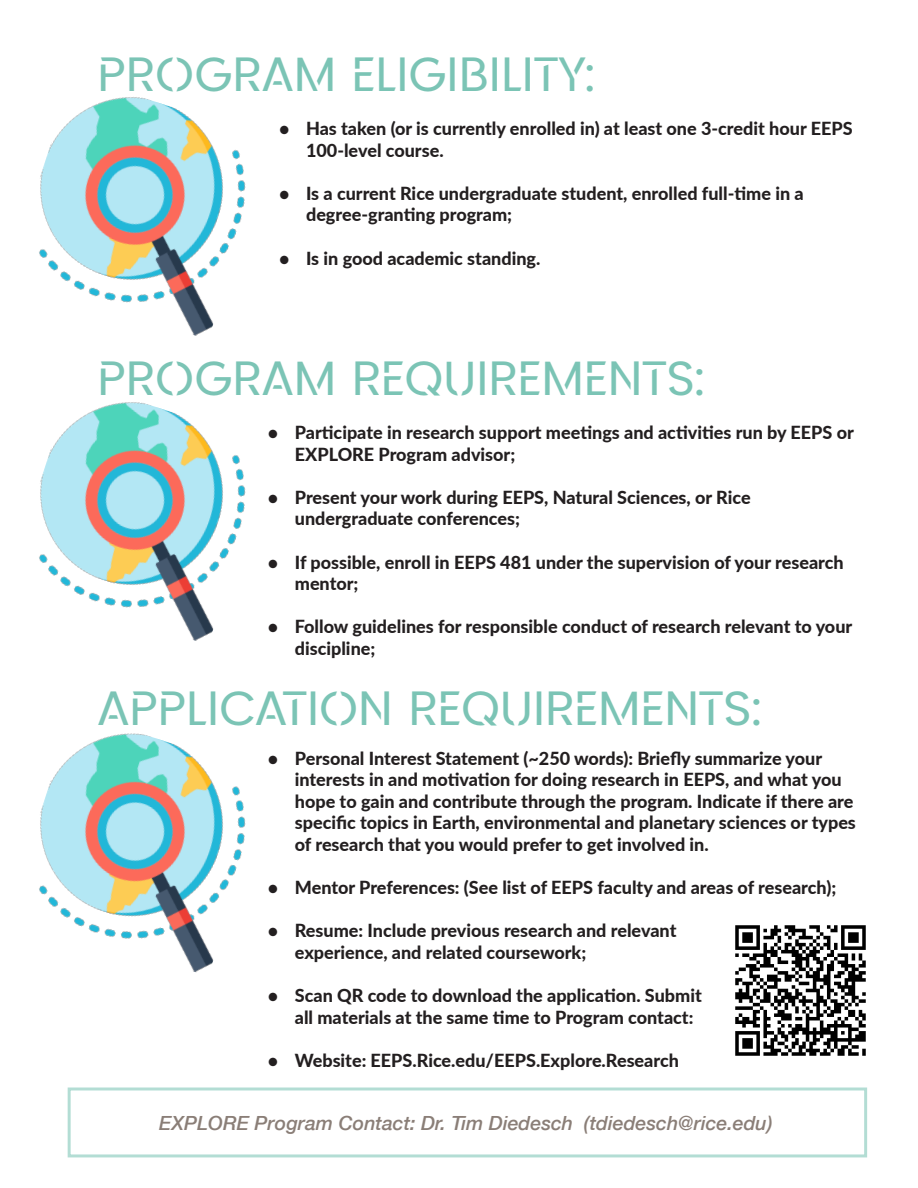
<style>
.page{position:relative;width:918px;height:1188px;background:#fff}
.page>*{position:absolute;margin:0;border:0;box-sizing:border-box;transform-origin:0 0}
.t1{font:48px "Kerox Non Commercial";color:#7bc4b5}
.t2{font:italic 500 19.5px "Helvetica Neue";color:#8a7e77}
.t3{font:800 18px/21.6px "Lato";color:#231f20}
</style>
<div class="page">
<img style="left:39px;top:97px;width:207px;height:239px">
<img style="left:39px;top:402px;width:207px;height:239px">
<img style="left:39px;top:733px;width:207px;height:240px">
<div style="left:68px;top:1088px;width:799px;height:69px;border:3px solid #7bc4b5"></div>
<img style="left:735px;top:925px;width:131px;height:131px">
<p class="t1" style="left:98px;top:45px;width:499px">PROGRAM ELIGIBILITY:</p>
<p class="t3" style="left:306px;top:117px;width:548px;text-indent:-27px">• Has taken (or is currently enrolled in) at least one 3-credit hour EEPS<br>100-level course.</p>
<p class="t3" style="left:306px;top:182px;width:499px;text-indent:-27px">• Is a current Rice undergraduate student, enrolled full-time in a degree-granting program;</p>
<p class="t3" style="left:279px;top:247px;width:263px">• Is in good academic standing.</p>
<p class="t1" style="left:98px;top:349px;width:609px">PROGRAM REQUIREMENTS:</p>
<p class="t3" style="left:295px;top:421px;width:561px;text-indent:-27px">• Participate in research support meetings and activities run by EEPS or<br>EXPLORE Program advisor;</p>
<p class="t3" style="left:295px;top:486px;width:457px;text-indent:-27px">• Present your work during EEPS, Natural Sciences, or Rice undergraduate conferences;</p>
<p class="t3" style="left:295px;top:550px;width:550px;text-indent:-27px">• If possible, enroll in EEPS 481 under the supervision of your research mentor;</p>
<p class="t3" style="left:295px;top:615px;width:559px;text-indent:-27px">• Follow guidelines for responsible conduct of research relevant to your discipline;</p>
<p class="t1" style="left:98px;top:679px;width:666px">APPLICATION REQUIREMENTS:</p>
<p class="t3" style="left:295px;top:747px;width:563px;text-indent:-27px">• Personal Interest Statement (~250 words): Briefly summarize your interests in and motivation for doing research in EEPS, and what you hope to gain and contribute through the program. Indicate if there are specific topics in Earth, environmental and planetary sciences or types of research that you would prefer to get involved in.</p>
<p class="t3" style="left:268px;top:876px;width:570px">• Mentor Preferences: (See list of EEPS faculty and areas of research);</p>
<p class="t3" style="left:268px;top:919px;width:410px">• Resume: Include previous research and relevant</p>
<p class="t3" style="left:295px;top:941px;width:293px">experience, and related coursework;</p>
<p class="t3" style="left:268px;top:984px;width:435px">• Scan QR code to download the application. Submit</p>
<p class="t3" style="left:295px;top:1006px;width:400px">all materials at the same time to Program contact:</p>
<p class="t3" style="left:268px;top:1049px;width:413px">• Website: EEPS.Rice.edu/EEPS.Explore.Research</p>
<p class="t2" style="left:159px;top:1107px;width:615px">EXPLORE Program Contact: Dr. Tim Diedesch (tdiedesch@rice.edu)</p>
</div>
